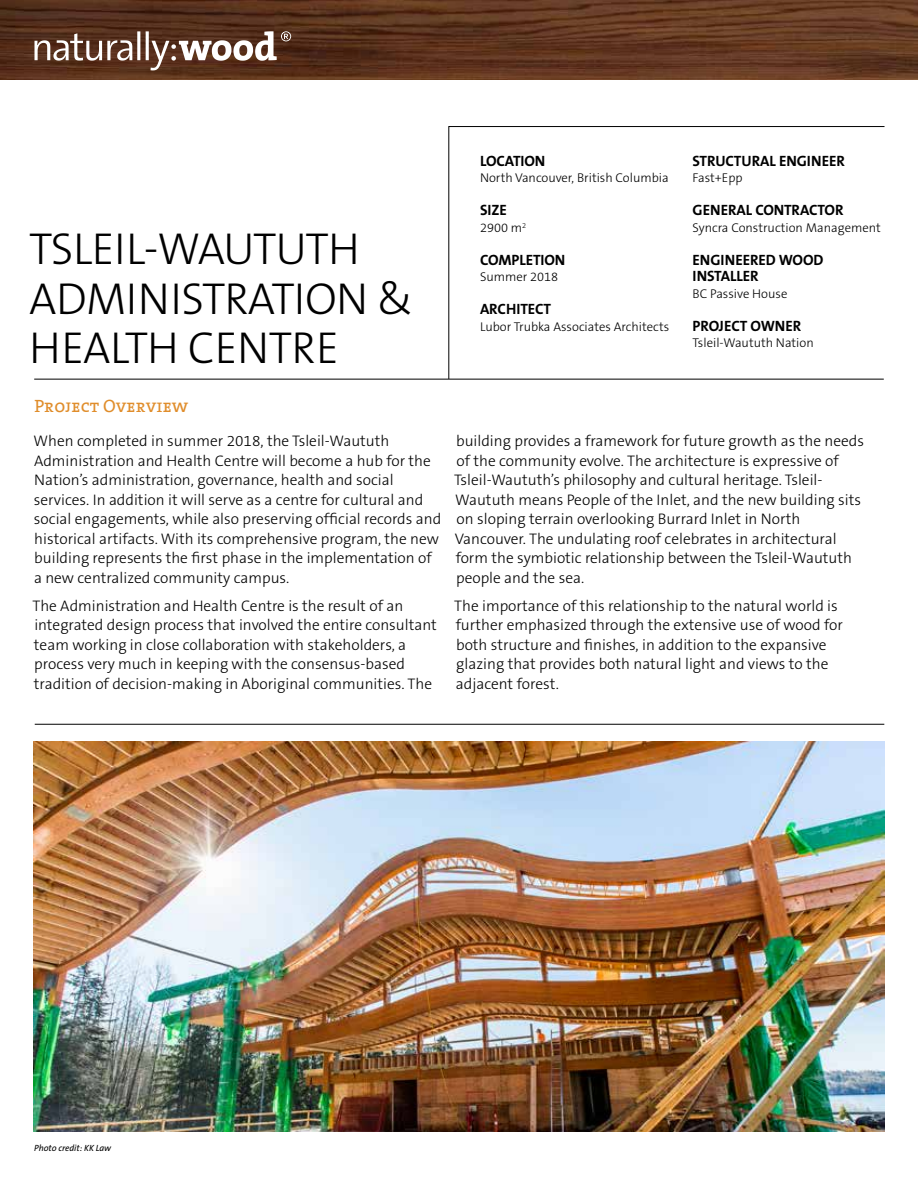
<style>
.page{position:relative;width:918px;height:1188px;background:#fff}
.page>*{position:absolute;margin:0;border:0;box-sizing:border-box;transform-origin:0 0}
.t1{font:300 45px/49.5px "The Sans B3";letter-spacing:-.015em;color:#000}
.t2{font:18px "The Serif 5 Regular Caps";color:#e08d2b}
.t3{font:300 15.3px/19.5px "The Sans B3";color:#000}
.t4{font:700 15px/16.5px "The Sans B7";letter-spacing:-.005em;color:#000}
.t5{font:300 12.75px "The Sans B3";color:#000}
.t6{font:italic 9px "The Sans B5 Plain";letter-spacing:-.005em;color:#000}
</style>
<div class="page">
<img style="left:33px;top:742px;width:852px;height:390px">
<img style="left:0;top:0;width:918px;height:79px">
<svg style="left:34px;top:31px;width:257px;height:39px"></svg>
<svg style="left:448px;top:126px;width:437px;height:253px"></svg>
<hr style="left:34px;top:379px;width:850px;height:1px;background:#000">
<hr style="left:35px;top:724px;width:849px;height:1px;background:#000">
<h1 class="t1" style="left:29px;top:226px;width:385px">TSLEIL-WAUTUTH<br>ADMINISTRATION &amp;<br>HEALTH CENTRE</h1>
<p class="t2" style="left:34px;top:391px;width:155px">Project Overview</p>
<p class="t3" style="left:34px;top:432px;width:409px">When completed in summer 2018, the Tsleil-Waututh Administration and Health Centre will become a hub for the Nation’s administration, governance, health and social services. In addition it will serve as a centre for cultural and social engagements, while also preserving official records and historical artifacts. With its comprehensive program, the new building represents the first phase in the implementation of a new centralized community campus.</p>
<p class="t3" style="left:32px;top:596px;width:406px">The Administration and Health Centre is the result of an integrated design process that involved the entire consultant team working in close collaboration with stakeholders, a process very much in keeping with the consensus-based tradition of decision-making in Aboriginal communities. The</p>
<p class="t4" style="left:480px;top:153px;width:67px">LOCATION</p>
<p class="t5" style="left:480px;top:171px;width:190px">North Vancouver, British Columbia</p>
<p class="t4" style="left:480px;top:202px;width:28px">SIZE</p>
<p class="t5" style="left:480px;top:221px;width:48px">2900 m<sup>2</sup></p>
<p class="t4" style="left:480px;top:252px;width:87px">COMPLETION</p>
<p class="t5" style="left:480px;top:270px;width:80px">Summer 2018</p>
<p class="t4" style="left:480px;top:301px;width:73px">ARCHITECT</p>
<p class="t5" style="left:480px;top:320px;width:191px">Lubor Trubka Associates Architects</p>
<p class="t4" style="left:693px;top:153px;width:154px">STRUCTURAL ENGINEER</p>
<p class="t5" style="left:693px;top:171px;width:51px">Fast+Epp</p>
<p class="t4" style="left:693px;top:202px;width:152px">GENERAL CONTRACTOR</p>
<p class="t5" style="left:693px;top:221px;width:190px">Syncra Construction Management</p>
<p class="t4" style="left:693px;top:252px;width:132px">ENGINEERED WOOD<br>INSTALLER</p>
<p class="t5" style="left:693px;top:287px;width:96px">BC Passive House</p>
<p class="t4" style="left:693px;top:318px;width:110px">PROJECT OWNER</p>
<p class="t5" style="left:693px;top:336px;width:123px">Tsleil-Waututh Nation</p>
<p class="t3" style="left:454px;top:432px;width:411px">building provides a framework for future growth as the needs of the community evolve. The architecture is expressive of Tsleil-Waututh’s philosophy and cultural heritage. Tsleil-Waututh means People of the Inlet, and the new building sits on sloping terrain overlooking Burrard Inlet in North Vancouver. The undulating roof celebrates in architectural form the symbiotic relationship between the Tsleil-Waututh people and the sea.</p>
<p class="t3" style="left:454px;top:596px;width:390px">The importance of this relationship to the natural world is further emphasized through the extensive use of wood for both structure and finishes, in addition to the expansive glazing that provides both natural light and views to the adjacent forest.</p>
<p class="t6" style="left:34px;top:1143px;width:79px">Photo credit: KK Law</p>
</div>
